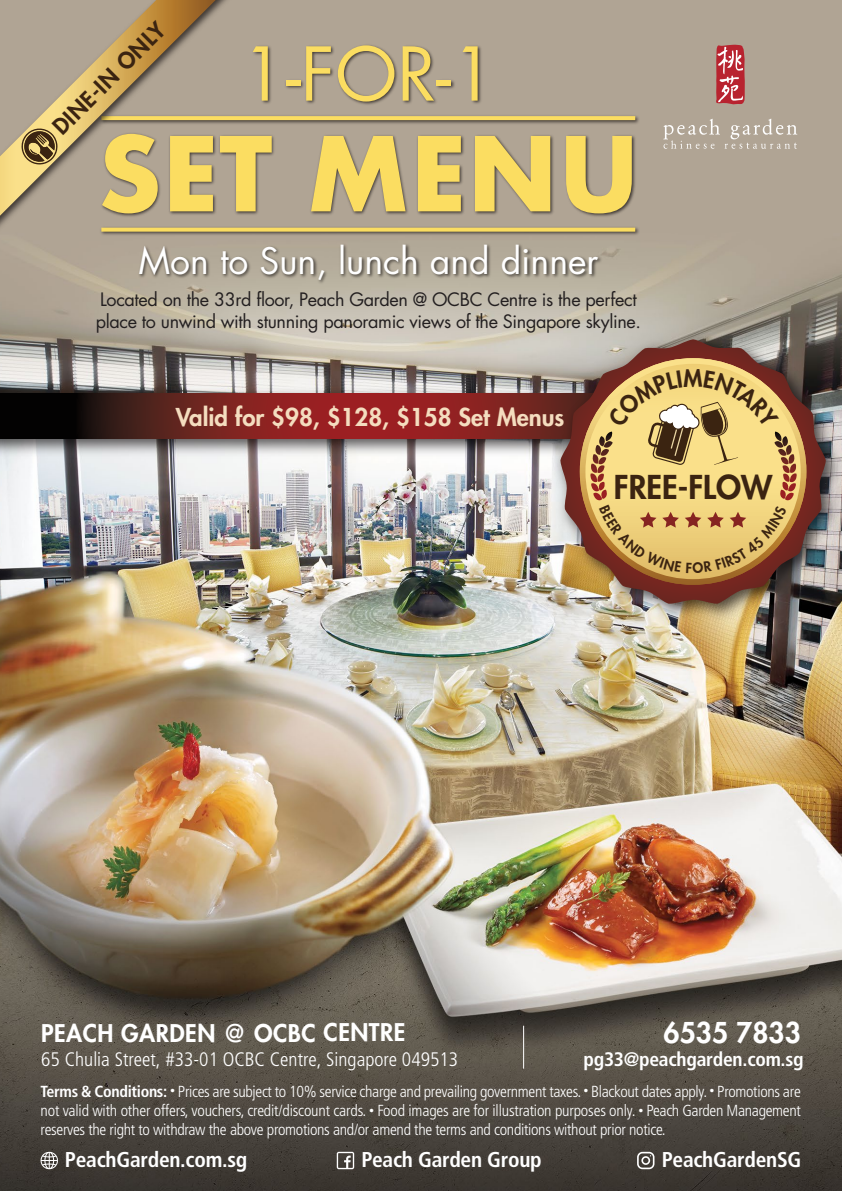
<style>
.page{position:relative;width:842px;height:1191px;background:#fff}
.page>*{position:absolute;margin:0;border:0;box-sizing:border-box;transform-origin:0 0}
.t1{font:700 100px "Futura";color:#fbdd61}
.t2{font:72px "Futura";color:#fbdd61}
.t3{font:35.6px "Futura";color:#fff}
.t4{font:800 32px "Futura";color:#3b2411}
.t5{font:800 28px "Futura";color:#fff}
.t6{font:800 24px "Futura";color:#f4ddbf}
.t7{font:800 23.8px "Futura";letter-spacing:.02em;color:#fff}
.t8{font:800 22px "Futura";color:#3b2411}
.t9{font:700 condensed 21.4px "Frutiger";letter-spacing:-.015em;color:#fff}
.t10{font:300 condensed 19.6px "Frutiger";color:#fff}
.t11{font:700 condensed 19.6px "Frutiger";letter-spacing:-.015em;color:#fff}
.t12{font:18px/22px "Futura";letter-spacing:-.02em;color:#231f20}
.t13{font:300 condensed 16px/19.2px "Frutiger";letter-spacing:-.02em;color:#fff;text-align:justify}
.s1{font-weight:700}
</style>
<div class="page">
<img style="left:0;top:0;width:842px;height:1191px">
<img style="left:255px;top:121px;width:391px;height:131px">
<svg style="left:663px;top:119px;width:134px;height:30px;background:#bab0a2"></svg>
<svg style="left:716px;top:45px;width:29px;height:59px;background:#c65860"></svg>
<hr style="left:523px;top:1025px;width:1px;height:43px;background:#fff">
<svg style="left:637px;top:1151px;width:17px;height:18px"></svg>
<svg style="left:337px;top:1151px;width:17px;height:18px"></svg>
<svg style="left:41px;top:1151px;width:17px;height:18px"></svg>
<img style="left:0;top:382px;width:549px;height:80px">
<svg style="left:0;top:393px;width:549px;height:46px;background:#681c1b"></svg>
<img style="left:549px;top:328px;width:293px;height:299px">
<img style="left:560px;top:339px;width:266px;height:264px">
<svg style="left:580px;top:358px;width:226px;height:227px;background:#cca254"></svg>
<svg style="left:585px;top:364px;width:216px;height:215px;background:#f0cf7e"></svg>
<img style="left:255px;top:34px;width:247px;height:94px">
<img style="left:135px;top:239px;width:469px;height:51px">
<img style="left:255px;top:113px;width:387px;height:14px">
<hr style="left:101px;top:116px;width:534px;height:4px;background:#fbdd61">
<img style="left:255px;top:224px;width:387px;height:14px">
<svg style="left:255px;top:228px;width:380px;height:4px;background:#ecd05e"></svg>
<img style="left:0;top:0;width:255px;height:253px">
<svg style="left:0;top:0;width:216px;height:216px;background:#a89779"></svg>
<svg style="left:21px;top:126px;width:37px;height:39px"></svg>
<svg style="left:590px;top:369px;width:207px;height:113px;background:#d6b773"></svg>
<svg style="left:599px;top:505px;width:188px;height:68px;background:#d6ae65"></svg>
<h3 class="t8" style="left:46px;top:120px;width:150px;rotate:-45deg">DINE-IN ONLY</h3>
<h2 class="t2" style="left:241px;top:25px;width:256px">1-FOR-1</h2>
<h1 class="t1" style="left:98px;top:101px;width:544px">SET MENU</h1>
<h3 class="t3" style="left:138px;top:236px;width:461px">Mon to Sun, lunch and dinner</h3>
<p class="t12" style="left:96px;top:288px;width:547px">Located on the 33rd floor, Peach Garden @ OCBC Centre is the perfect place to unwind with stunning panoramic views of the Singapore skyline.</p>
<h3 class="t6" style="left:176px;top:401px;width:390px">Valid for $98, $128, $158 Set Menus</h3>
<h3 class="t4" style="left:614px;top:466px;width:160px">FREE-FLOW</h3>
<h3 class="t7" style="left:41px;top:1016px;width:366px">PEACH GARDEN @ OCBC CENTRE</h3>
<h3 class="t5" style="left:664px;top:1014px;width:139px">6535 7833</h3>
<p class="t10" style="left:41px;top:1048px;width:418px">65 Chulia Street, #33-01 OCBC Centre, Singapore 049513</p>
<p class="t11" style="left:583px;top:1047px;width:222px">pg33@peachgarden.com.sg</p>
<p class="t13" style="left:41px;top:1082px;width:762px"><span class="s1">Terms &amp; Conditions:</span> <sup>•</sup> Prices are subject to 10% service charge and prevailing government taxes. <sup>•</sup> Blackout dates apply. <sup>•</sup> Promotions are not valid with other offers, vouchers, credit/discount cards. <sup>•</sup> Food images are for illustration purposes only. <sup>•</sup> Peach Garden Management reserves the right to withdraw the above promotions and/or amend the terms and conditions without prior notice.</p>
<h3 class="t9" style="left:65px;top:1147px;width:184px">PeachGarden.com.sg</h3>
<h3 class="t9" style="left:361px;top:1147px;width:182px">Peach Garden Group</h3>
<h3 class="t9" style="left:662px;top:1147px;width:141px">PeachGardenSG</h3>
</div>
